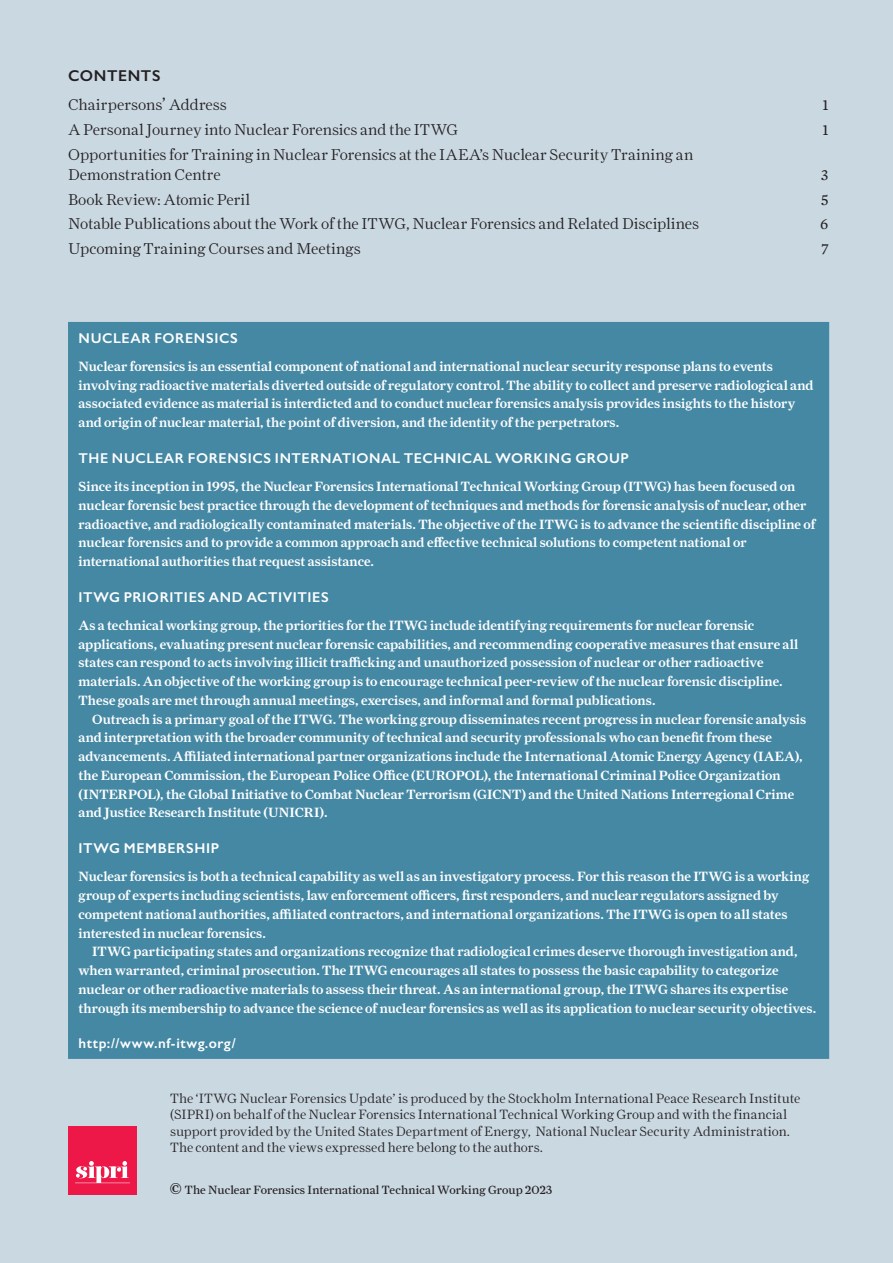
<style>
.page{position:relative;width:893px;height:1263px;background:#cad8e2}
.page>*{position:absolute;margin:0;border:0;box-sizing:border-box;transform-origin:0 0}
.t1{font:300 15.75px/20.2px "Farnham Display";color:#231f20}
.A_head_no_rule{font:600 15.75px "Gill Sans";letter-spacing:.035em;color:#231f20}
.t2{font:15.75px "Mercury Text G2";color:#231f20}
.t3{font:600 14.25px "Gill Sans";letter-spacing:.045em;color:#fff}
.t4{font:500 13.5px/18.8px "Farnham Display";letter-spacing:-.005em;color:#fff}
.t5{font:300 13.5px/16.5px "Farnham Display";letter-spacing:.005em;color:#231f20}
.t6{font:12px "Farnham Display";letter-spacing:.01em;color:#231f20}
.s1{font-size:18px}
.s2{font-size:15.75px}
</style>
<div class="page">
<div style="left:69px;top:323px;width:759px;height:735px;background:#4588a4"></div>
<div style="left:68px;top:1127px;width:68px;height:68px;background:#ed1748"></div>
<svg style="left:75px;top:1161px;width:55px;height:22px"></svg>
<p class="A_head_no_rule" style="left:68px;top:66px;width:94px">CONTENTS</p>
<p class="t1" style="left:68px;top:94px;width:160px">Chairpersons<span class="s1">’</span> Address</p>
<p class="t2" style="left:822px;top:93px;width:8px">1</p>
<p class="t1" style="left:68px;top:119px;width:392px">A Personal Journey into Nuclear Forensics and the ITWG</p>
<p class="t2" style="left:822px;top:118px;width:8px">1</p>
<p class="t1" style="left:68px;top:144px;width:627px">Opportunities for Training in Nuclear Forensics at the IAEA’s Nuclear Security Training an<br>Demonstration Centre</p>
<p class="t2" style="left:821px;top:163px;width:9px">3</p>
<p class="t1" style="left:68px;top:189px;width:184px">Book Review: Atomic Peril</p>
<p class="t2" style="left:821px;top:188px;width:9px">5</p>
<p class="t1" style="left:68px;top:214px;width:633px">Notable Publications about the Work of the ITWG, Nuclear Forensics and Related Disciplines</p>
<p class="t2" style="left:820px;top:213px;width:10px">6</p>
<p class="t1" style="left:68px;top:238px;width:294px">Upcoming Training Courses and Meetings</p>
<p class="t2" style="left:821px;top:237px;width:9px">7</p>
<p class="t3" style="left:79px;top:329px;width:161px">NUCLEAR FORENSICS</p>
<p class="t4" style="left:79px;top:357px;width:736px">Nuclear forensics is an essential component of national and international nuclear security response plans to events involving radioactive materials diverted outside of regulatory control. The ability to collect and preserve radiological and associated evidence as material is interdicted and to conduct nuclear forensics analysis provides insights to the history and origin of nuclear material, the point of diversion, and the identity of the perpetrators.</p>
<p class="t3" style="left:79px;top:449px;width:552px">THE NUCLEAR FORENSICS INTERNATIONAL TECHNICAL WORKING GROUP</p>
<p class="t4" style="left:79px;top:477px;width:738px">Since its inception in 1995, the Nuclear Forensics International Technical Working Group (ITWG) has been focused on nuclear forensic best practice through the development of techniques and methods for forensic analysis of nuclear, other radioactive, and radiologically contaminated materials. The objective of the ITWG is to advance the scientific discipline of nuclear forensics and to provide a common approach and effective technical solutions to competent national or international authorities that request assistance.</p>
<p class="t3" style="left:79px;top:588px;width:252px">ITWG PRIORITIES AND ACTIVITIES</p>
<p class="t4" style="left:79px;top:616px;width:721px">As a technical working group, the priorities for the ITWG include identifying requirements for nuclear forensic applications, evaluating present nuclear forensic capabilities, and recommending cooperative measures that ensure all states can respond to acts involving illicit trafficking and unauthorized possession of nuclear or other radioactive materials. An objective of the working group is to encourage technical peer-review of the nuclear forensic discipline.<br>These goals are met through annual meetings, exercises, and informal and formal publications.</p>
<p class="t4" style="left:79px;top:709px;width:729px;text-indent:14px">Outreach is a primary goal of the ITWG. The working group disseminates recent progress in nuclear forensic analysis and interpretation with the broader community of technical and security professionals who can benefit from these advancements. Affiliated international partner organizations include the International Atomic Energy Agency (IAEA), the European Commission, the European Police Office (EUROPOL), the International Criminal Police Organization (INTERPOL), the Global Initiative to Combat Nuclear Terrorism (GICNT) and the United Nations Interregional Crime and Justice Research Institute (UNICRI).</p>
<p class="t3" style="left:79px;top:840px;width:142px">ITWG MEMBERSHIP</p>
<p class="t4" style="left:79px;top:867px;width:732px">Nuclear forensics is both a technical capability as well as an investigatory process. For this reason the ITWG is a working group of experts including scientists, law enforcement officers, first responders, and nuclear regulators assigned by competent national authorities, affiliated contractors, and international organizations. The ITWG is open to all states interested in nuclear forensics.</p>
<p class="t4" style="left:79px;top:942px;width:739px;text-indent:14px">ITWG participating states and organizations recognize that radiological crimes deserve thorough investigation and, when warranted, criminal prosecution. The ITWG encourages all states to possess the basic capability to categorize nuclear or other radioactive materials to assess their threat. As an international group, the ITWG shares its expertise through its membership to advance the science of nuclear forensics as well as its application to nuclear security objectives.</p>
<p class="t3" style="left:79px;top:1035px;width:159px">http://www.nf-itwg.org/</p>
<p class="t5" style="left:170px;top:1090px;width:632px">The ‘ITWG Nuclear Forensics Update’ is produced by the Stockholm International Peace Research Institute (SIPRI) on behalf of the Nuclear Forensics International Technical Working Group and with the financial support provided by the United States Department of Energy, National Nuclear Security Administration.<br>The content and the views expressed here belong to the authors.</p>
<p class="t6" style="left:170px;top:1183px;width:384px"><span class="s2">©</span> The Nuclear Forensics International Technical Working Group 2023</p>
</div>
